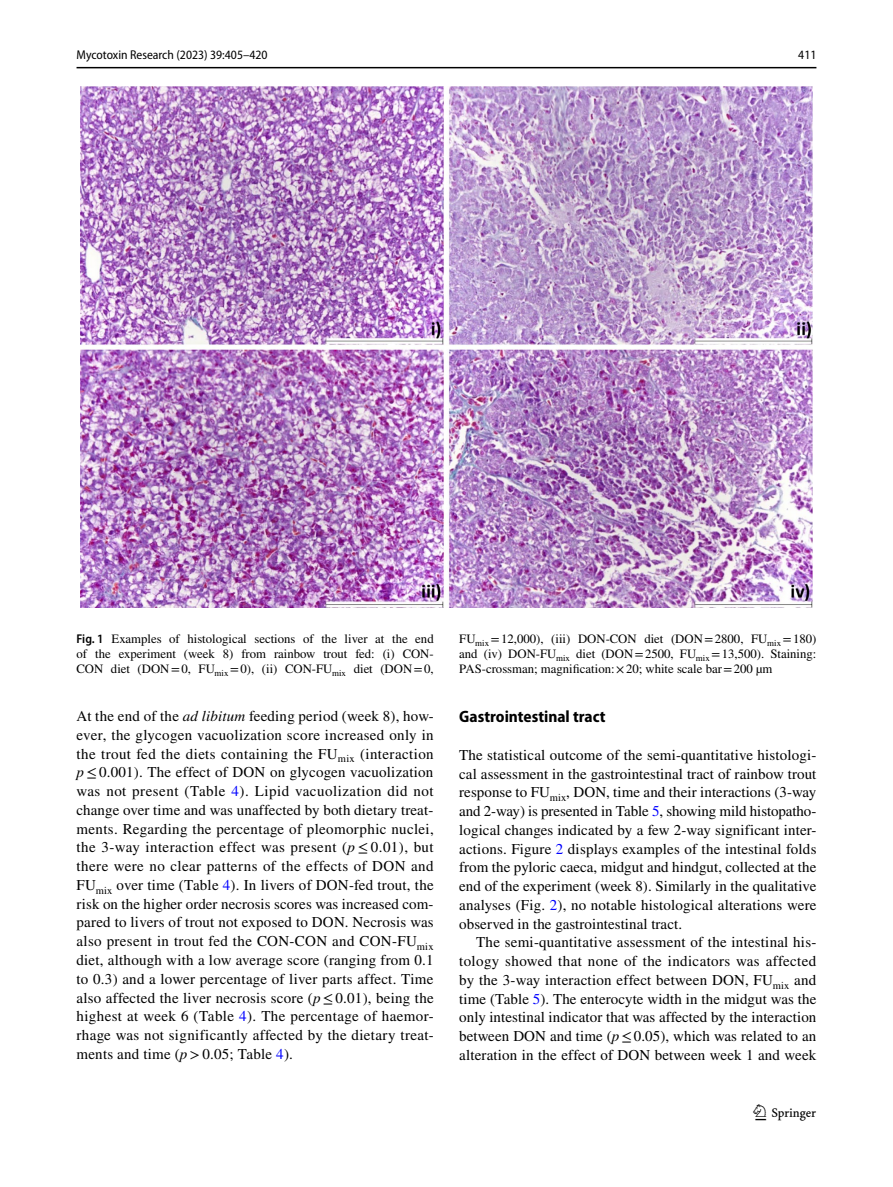
<style>
.page{position:relative;width:893px;height:1187px;background:#fff}
.page>*{position:absolute;margin:0;border:0;box-sizing:border-box;transform-origin:0 0}
.t1{font:22.5px "Springnew Regular 3";color:#000}
.t2{font:700 semi-condensed 16.5px "Myriad Pro";color:#000}
.t3{font:15px/18.8px "STIX";letter-spacing:.01em;color:#000;text-align:justify}
.t4{font:12.75px/15px "STIX";color:#000;text-align:justify}
.t5{font:semi-condensed 12.75px "Myriad Pro";color:#000}
.s1{font-family:"Myriad Pro";font-weight:600;font-stretch:semi-condensed}
.s2{font-style:italic}
.s3{color:#00f}
</style>
<div class="page">
<hr style="left:77px;top:67px;width:739px;height:1px;background:#000">
<img style="left:81px;top:87px;width:731px;height:520px">
<p class="t5" style="left:77px;top:48px;width:193px">Mycotoxin Research (2023) 39:405–420</p>
<p class="t5" style="left:798px;top:48px;width:20px">411</p>
<p class="t4" style="left:77px;top:631px;width:359px"><span class="s1">Fig. 1</span> Examples of histological sections of the liver at the end of the experiment (week 8) from rainbow trout fed: (i) CON-CON diet (DON=0, FU<sub>mix</sub> =0), (ii) CON-FU<sub>mix</sub> diet (DON=0,</p>
<p class="t4" style="left:459px;top:631px;width:359px">FU<sub>mix</sub> =12,000), (iii) DON-CON diet (DON=2800, FU<sub>mix</sub> =180) and (iv) DON-FU<sub>mix</sub> diet (DON=2500, FU<sub>mix</sub> =13,500). Staining:<br>PAS-crossman; magnification:×20; white scale bar=200 µm</p>
<p class="t3" style="left:77px;top:707px;width:359px">At the end of the <span class="s2">ad libitum</span> feeding period (week 8), how&shy;ever, the glycogen vacuolization score increased only in the trout fed the diets containing the FU<sub>mix</sub> (interaction <span class="s2">p</span>≤0.001). The effect of DON on glycogen vacuolization was not present (Table <span class="s3">4</span>). Lipid vacuolization did not change over time and was unaffected by both dietary treat&shy;ments. Regarding the percentage of pleomorphic nuclei, the 3-way interaction effect was present (<span class="s2">p</span> ≤ 0.01), but there were no clear patterns of the effects of DON and FU<sub>mix</sub> over time (Table <span class="s3">4</span>). In livers of DON-fed trout, the risk on the higher order necrosis scores was increased com&shy;pared to livers of trout not exposed to DON. Necrosis was also present in trout fed the CON-CON and CON-FU<sub>mix </sub>diet, although with a low average score (ranging from 0.1 to 0.3) and a lower percentage of liver parts affect. Time also affected the liver necrosis score (<span class="s2">p</span>≤0.01), being the highest at week 6 (Table <span class="s3">4</span>). The percentage of haemor&shy;rhage was not significantly affected by the dietary treat&shy;ments and time (<span class="s2">p</span>&gt;0.05; Table <span class="s3">4</span>).</p>
<p class="t2" style="left:459px;top:707px;width:148px">Gastrointestinal tract</p>
<p class="t3" style="left:459px;top:746px;width:359px">The statistical outcome of the semi-quantitative histologi&shy;cal assessment in the gastrointestinal tract of rainbow trout response to FU<sub>mix</sub>, DON, time and their interactions (3-way and 2-way) is presented in Table <span class="s3">5</span>, showing mild histopatho&shy;logical changes indicated by a few 2-way significant inter&shy;actions. Figure <span class="s3">2</span> displays examples of the intestinal folds from the pyloric caeca, midgut and hindgut, collected at the end of the experiment (week 8). Similarly in the qualitative analyses (Fig. <span class="s3">2</span>), no notable histological alterations were observed in the gastrointestinal tract.</p>
<p class="t3" style="left:459px;top:933px;width:359px;text-indent:17px">The semi-quantitative assessment of the intestinal his&shy;tology showed that none of the indicators was affected by the 3-way interaction effect between DON, FU<sub>mix</sub> and time (Table <span class="s3">5</span>). The enterocyte width in the midgut was the only intestinal indicator that was affected by the interaction between DON and time (<span class="s2">p</span>≤0.05), which was related to an alteration in the effect of DON between week 1 and week</p>
<h1 class="t1" style="left:755px;top:1104px;width:62px">1 3</h1>
</div>
